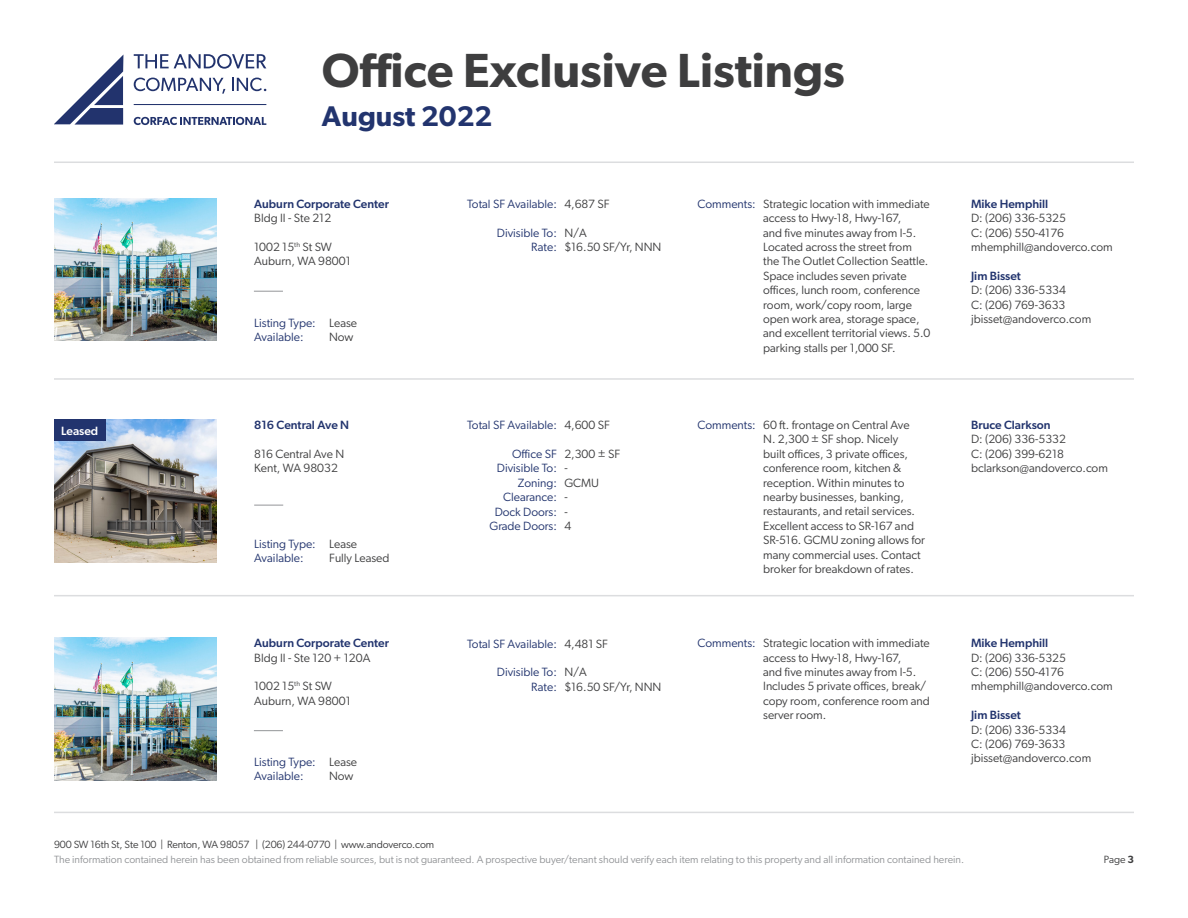
<style>
.page{position:relative;width:1188px;height:918px;background:#fff}
.page>*{position:absolute;margin:0;border:0;box-sizing:border-box;transform-origin:0 0}
.t1{font:600 48px "Gibson";color:#3e3e3f}
.t2{font:600 28.5px "Gibson";color:#22346e}
.t3{font:12px/14.4px "Gibson";color:#3e3e3f}
.t4{font:12px "Gibson";color:#22346e}
.t5{font:500 12px "Gibson";color:#22346e}
.t6{font:500 12px "Gibson";color:#fff}
.t7{font:10.5px "Gibson";color:#939598}
.t8{font:10.5px "Gibson";letter-spacing:-.01em;color:#3e3e3f}
.s1{font-weight:600}
</style>
<div class="page">
<svg style="left:54px;top:55px;width:69px;height:70px"></svg>
<svg style="left:134px;top:54px;width:132px;height:15px"></svg>
<hr style="left:134px;top:104px;width:132px;height:1px;background:#22336d">
<svg style="left:134px;top:117px;width:132px;height:8px"></svg>
<svg style="left:134px;top:78px;width:91px;height:16px"></svg>
<svg style="left:232px;top:78px;width:34px;height:13px"></svg>
<hr style="left:54px;top:162px;width:1080px;height:1px;background:#dcdddf">
<hr style="left:54px;top:378px;width:1080px;height:2px;background:#dcdddf">
<hr style="left:54px;top:595px;width:1080px;height:1px;background:#dcdddf">
<hr style="left:54px;top:812px;width:1080px;height:1px;background:#dcdddf">
<img style="left:54px;top:420px;width:162px;height:142px">
<svg style="left:254px;top:505px;width:29px;height:1px"></svg>
<div style="left:54px;top:419px;width:52px;height:22px;background:#22346e"></div>
<svg style="left:254px;top:730px;width:29px;height:1px"></svg>
<img style="left:54px;top:638px;width:162px;height:142px">
<svg style="left:254px;top:291px;width:29px;height:1px"></svg>
<img style="left:54px;top:198px;width:162px;height:143px">
<h1 class="t1" style="left:322px;top:42px;width:525px">Office Exclusive Listings</h1>
<h2 class="t2" style="left:322px;top:100px;width:172px">August 2022</h2>
<p class="t5" style="left:254px;top:196px;width:136px">Auburn Corporate Center</p>
<p class="t3" style="left:254px;top:211px;width:79px">Bldg II - Ste 212</p>
<p class="t3" style="left:254px;top:239px;width:79px">1002 15<sup>th</sup> St SW</p>
<p class="t3" style="left:254px;top:254px;width:98px">Auburn, WA 98001</p>
<p class="t6" style="left:61px;top:424px;width:39px">Leased</p>
<p class="t4" style="left:254px;top:315px;width:63px">Listing Type:</p>
<p class="t4" style="left:254px;top:330px;width:51px">Available:</p>
<p class="t3" style="left:329px;top:315px;width:30px">Lease</p>
<p class="t3" style="left:329px;top:330px;width:26px">Now</p>
<p class="t5" style="left:254px;top:418px;width:97px">816 Central Ave N</p>
<p class="t3" style="left:254px;top:446px;width:92px">816 Central Ave N</p>
<p class="t3" style="left:254px;top:461px;width:85px">Kent, WA 98032</p>
<p class="t4" style="left:254px;top:536px;width:63px">Listing Type:</p>
<p class="t4" style="left:254px;top:551px;width:51px">Available:</p>
<p class="t3" style="left:329px;top:536px;width:30px">Lease</p>
<p class="t3" style="left:329px;top:551px;width:62px">Fully Leased</p>
<p class="t5" style="left:254px;top:636px;width:136px">Auburn Corporate Center</p>
<p class="t3" style="left:254px;top:650px;width:118px">Bldg II - Ste 120 + 120A</p>
<p class="t3" style="left:254px;top:679px;width:79px">1002 15<sup>th</sup> St SW</p>
<p class="t3" style="left:254px;top:693px;width:98px">Auburn, WA 98001</p>
<p class="t4" style="left:254px;top:755px;width:63px">Listing Type:</p>
<p class="t4" style="left:254px;top:769px;width:51px">Available:</p>
<p class="t3" style="left:329px;top:755px;width:30px">Lease</p>
<p class="t3" style="left:329px;top:769px;width:26px">Now</p>
<p class="t8" style="left:54px;top:838px;width:382px">900 SW 16th St, Ste 100 | Renton, WA 98057 | (206) 244-0770 | www.andoverco.com</p>
<p class="t4" style="left:467px;top:197px;width:91px">Total SF Available:</p>
<p class="t4" style="left:497px;top:225px;width:62px">Divisible To:</p>
<p class="t4" style="left:531px;top:240px;width:27px">Rate:</p>
<p class="t3" style="left:564px;top:197px;width:47px">4,687 SF</p>
<p class="t3" style="left:564px;top:225px;width:24px">N/A</p>
<p class="t3" style="left:564px;top:240px;width:99px">$16.50 SF/Yr, NNN</p>
<p class="t4" style="left:467px;top:418px;width:91px">Total SF Available:</p>
<p class="t4" style="left:512px;top:447px;width:46px">Office SF</p>
<p class="t4" style="left:497px;top:461px;width:62px">Divisible To:</p>
<p class="t4" style="left:518px;top:475px;width:41px">Zoning:</p>
<p class="t4" style="left:503px;top:490px;width:55px">Clearance:</p>
<p class="t4" style="left:495px;top:504px;width:64px">Dock Doors:</p>
<p class="t4" style="left:489px;top:519px;width:69px">Grade Doors:</p>
<p class="t3" style="left:564px;top:418px;width:47px">4,600 SF</p>
<p class="t3" style="left:564px;top:446px;width:57px">2,300 ± SF</p>
<p class="t3" style="left:564px;top:461px;width:5px">-</p>
<p class="t3" style="left:564px;top:475px;width:36px">GCMU</p>
<p class="t3" style="left:564px;top:490px;width:5px">-</p>
<p class="t3" style="left:564px;top:504px;width:5px">-</p>
<p class="t3" style="left:564px;top:518px;width:8px">4</p>
<p class="t4" style="left:467px;top:636px;width:91px">Total SF Available:</p>
<p class="t4" style="left:497px;top:665px;width:62px">Divisible To:</p>
<p class="t4" style="left:531px;top:679px;width:27px">Rate:</p>
<p class="t3" style="left:564px;top:636px;width:45px">4,481 SF</p>
<p class="t3" style="left:564px;top:665px;width:24px">N/A</p>
<p class="t3" style="left:564px;top:679px;width:99px">$16.50 SF/Yr, NNN</p>
<p class="t4" style="left:698px;top:196px;width:60px">Comments:</p>
<p class="t3" style="left:763px;top:196px;width:169px">Strategic location with immediate access to Hwy-18, Hwy-167,<br>and five minutes away from I-5.<br>Located across the street from the The Outlet Collection Seattle.<br>Space includes seven private offices, lunch room, conference room, work/copy room, large open work area, storage space, and excellent territorial views. 5.0 parking stalls per 1,000 SF.</p>
<p class="t5" style="left:971px;top:196px;width:79px">Mike Hemphill</p>
<p class="t3" style="left:971px;top:211px;width:96px">D: (206) 336-5325</p>
<p class="t3" style="left:971px;top:225px;width:94px">C: (206) 550-4176</p>
<p class="t3" style="left:971px;top:239px;width:143px">mhemphill@andoverco.com</p>
<p class="t5" style="left:971px;top:268px;width:51px">Jim Bisset</p>
<p class="t3" style="left:971px;top:283px;width:96px">D: (206) 336-5334</p>
<p class="t3" style="left:971px;top:297px;width:96px">C: (206) 769-3633</p>
<p class="t3" style="left:971px;top:311px;width:122px">jbisset@andoverco.com</p>
<p class="t4" style="left:698px;top:418px;width:60px">Comments:</p>
<p class="t3" style="left:763px;top:417px;width:163px">60 ft. frontage on Central Ave<br>N. 2,300 ± SF shop. Nicely<br>built offices, 3 private offices, conference room, kitchen &amp; reception. Within minutes to nearby businesses, banking, restaurants, and retail services.<br>Excellent access to SR-167 and<br>SR-516. GCMU zoning allows for many commercial uses. Contact broker for breakdown of rates.</p>
<p class="t5" style="left:971px;top:418px;width:81px">Bruce Clarkson</p>
<p class="t3" style="left:971px;top:432px;width:96px">D: (206) 336-5332</p>
<p class="t3" style="left:971px;top:446px;width:95px">C: (206) 399-6218</p>
<p class="t3" style="left:971px;top:461px;width:138px">bclarkson@andoverco.com</p>
<p class="t4" style="left:698px;top:636px;width:60px">Comments:</p>
<p class="t3" style="left:763px;top:636px;width:168px">Strategic location with immediate access to Hwy-18, Hwy-167,<br>and five minutes away from I-5.<br>Includes 5 private offices, break/ copy room, conference room and server room.</p>
<p class="t5" style="left:971px;top:636px;width:79px">Mike Hemphill</p>
<p class="t3" style="left:971px;top:650px;width:96px">D: (206) 336-5325</p>
<p class="t3" style="left:971px;top:665px;width:94px">C: (206) 550-4176</p>
<p class="t3" style="left:971px;top:679px;width:143px">mhemphill@andoverco.com</p>
<p class="t5" style="left:971px;top:708px;width:51px">Jim Bisset</p>
<p class="t3" style="left:971px;top:722px;width:96px">D: (206) 336-5334</p>
<p class="t3" style="left:971px;top:737px;width:96px">C: (206) 769-3633</p>
<p class="t3" style="left:971px;top:751px;width:122px">jbisset@andoverco.com</p>
<p class="t7" style="left:54px;top:853px;width:912px">The information contained herein has been obtained from reliable sources, but is not guaranteed. A prospective buyer/tenant should verify each item relating to this property and all information contained herein.</p>
<p class="t8" style="left:1104px;top:853px;width:32px">Page <span class="s1">3</span></p>
</div>
